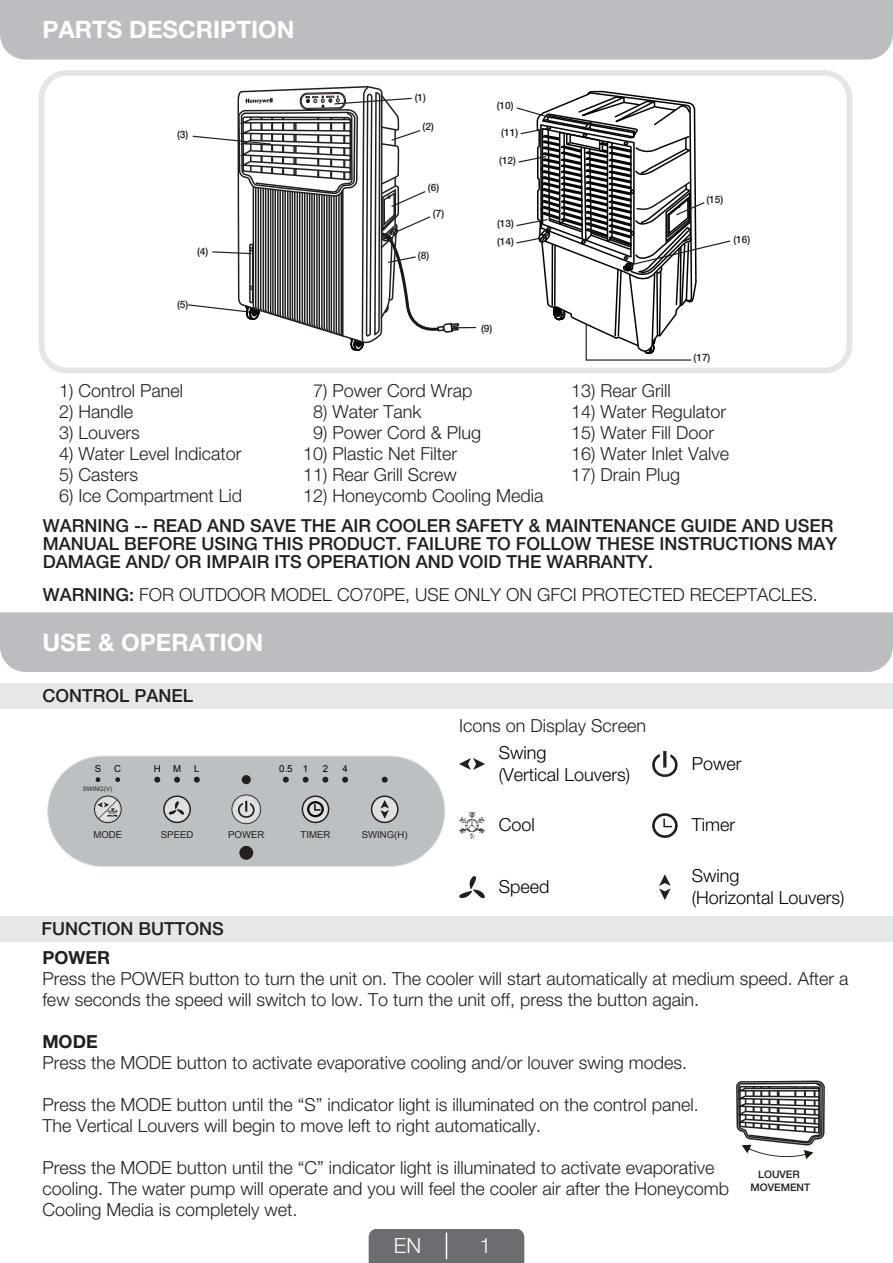
<style>
.page{position:relative;width:893px;height:1263px;background:#fff}
.page>*{position:absolute;margin:0;border:0;box-sizing:border-box;transform-origin:0 0}
.t1{font:700 24px "Helvetica Neue LT Std";color:#fff}
.t2{font:300 21px "Helvetica Neue LT Pro";color:#fff}
.t3{font:300 18px/21px "Helvetica Neue LT Pro";color:#231f20}
.t4{font:500 18px/18px "Helvetica Neue LT Pro";color:#231f20}
.t5{font:300 18px/21.6px "Helvetica Neue LT Pro";color:#000}
.t6{font:700 18px "Helvetica Neue LT Pro";color:#231f20}
.t7{font:500 10.5px/12.6px "Helvetica Neue LT Pro";color:#231f20;text-align:center}
.t8{font:500 10.2px "Helvetica Neue LT Pro";color:#231f20}
.t9{font:9.6px "Arial";color:#231f20}
.t10{font:9.6px "Arial";color:#030303}
.t11{font:6.3px "Arial";color:#231f20}
.s1{font-weight:500}
</style>
<div class="page">
<div style="left:0;top:0;width:893px;height:60px;background:#bcbdc0"></div>
<div style="left:39px;top:70px;width:813px;height:303px;border:6px solid #e5e5e4;border-radius:26px"></div>
<svg style="left:515px;top:93px;width:217px;height:279px"></svg>
<div style="left:0;top:612px;width:893px;height:60px;background:#bcbdc0"></div>
<div style="left:0;top:683px;width:893px;height:26px;background:#e6e7e9"></div>
<div style="left:0;top:916px;width:893px;height:25px;background:#e6e7e9"></div>
<svg style="left:659px;top:874px;width:12px;height:26px"></svg>
<svg style="left:652px;top:813px;width:26px;height:25px"></svg>
<svg style="left:652px;top:751px;width:26px;height:26px"></svg>
<svg style="left:47px;top:0;width:438px;height:942px"></svg>
<svg style="left:736px;top:1080px;width:89px;height:79px"></svg>
<div style="left:369px;top:1229px;width:155px;height:34px;background:#6c6d70"></div>
<h1 class="t1" style="left:43px;top:15px;width:254px">PARTS DESCRIPTION</h1>
<p class="t8" style="left:177px;top:128px;width:13px">(3)</p>
<p class="t8" style="left:415px;top:91px;width:13px">(1)</p>
<p class="t8" style="left:423px;top:120px;width:13px">(2)</p>
<p class="t8" style="left:497px;top:99px;width:18px">(10)</p>
<p class="t8" style="left:501px;top:126px;width:18px">(11)</p>
<p class="t8" style="left:499px;top:154px;width:18px">(12)</p>
<p class="t8" style="left:428px;top:182px;width:13px">(6)</p>
<p class="t8" style="left:433px;top:207px;width:13px">(7)</p>
<p class="t8" style="left:497px;top:218px;width:18px">(13)</p>
<p class="t8" style="left:706px;top:193px;width:18px">(15)</p>
<p class="t8" style="left:197px;top:245px;width:13px">(4)</p>
<p class="t8" style="left:418px;top:249px;width:13px">(8)</p>
<p class="t8" style="left:497px;top:235px;width:18px">(14)</p>
<p class="t8" style="left:733px;top:234px;width:18px">(16)</p>
<p class="t8" style="left:177px;top:298px;width:13px">(5)</p>
<p class="t8" style="left:481px;top:322px;width:13px">(9)</p>
<p class="t8" style="left:694px;top:351px;width:18px">(17)</p>
<p class="t3" style="left:59px;top:380px;width:126px">1) Control Panel</p>
<p class="t3" style="left:59px;top:401px;width:76px">2) Handle</p>
<p class="t3" style="left:59px;top:422px;width:82px">3) Louvers</p>
<p class="t3" style="left:59px;top:443px;width:184px">4) Water Level Indicator</p>
<p class="t3" style="left:59px;top:464px;width:81px">5) Casters</p>
<p class="t3" style="left:59px;top:485px;width:185px">6) Ice Compartment Lid</p>
<p class="t3" style="left:313px;top:380px;width:161px">7) Power Cord Wrap</p>
<p class="t3" style="left:313px;top:401px;width:110px">8) Water Tank</p>
<p class="t3" style="left:313px;top:422px;width:170px">9) Power Cord &amp; Plug</p>
<p class="t3" style="left:303px;top:443px;width:156px">10) Plastic Net Filter</p>
<p class="t3" style="left:303px;top:464px;width:155px">11) Rear Grill Screw</p>
<p class="t3" style="left:303px;top:485px;width:242px">12) Honeycomb Cooling Media</p>
<p class="t3" style="left:571px;top:380px;width:101px">13) Rear Grill</p>
<p class="t3" style="left:571px;top:401px;width:157px">14) Water Regulator</p>
<p class="t3" style="left:571px;top:422px;width:145px">15) Water Fill Door</p>
<p class="t3" style="left:571px;top:443px;width:160px">16) Water Inlet Valve</p>
<p class="t3" style="left:571px;top:464px;width:111px">17) Drain Plug</p>
<p class="t4" style="left:43px;top:517px;width:796px">WARNING -- READ AND SAVE THE AIR COOLER SAFETY &amp; MAINTENANCE GUIDE AND USER<br>MANUAL BEFORE USING THIS PRODUCT. FAILURE TO FOLLOW THESE INSTRUCTIONS MAY<br>DAMAGE AND/ OR IMPAIR ITS OPERATION AND VOID THE WARRANTY.</p>
<p class="t3" style="left:43px;top:584px;width:776px"><span class="s1">WARNING:</span> FOR OUTDOOR MODEL CO70PE, USE ONLY ON GFCI PROTECTED RECEPTACLES.</p>
<h1 class="t1" style="left:43px;top:627px;width:222px">USE &amp; OPERATION</h1>
<p class="t4" style="left:43px;top:686px;width:152px">CONTROL PANEL</p>
<p class="t10" style="left:95px;top:762px;width:8px">S</p>
<p class="t10" style="left:114px;top:762px;width:8px">C</p>
<p class="t10" style="left:154px;top:762px;width:8px">H</p>
<p class="t10" style="left:173px;top:762px;width:10px">M</p>
<p class="t10" style="left:194px;top:762px;width:7px">L</p>
<p class="t10" style="left:279px;top:762px;width:31px">0.5 1</p>
<p class="t10" style="left:323px;top:762px;width:7px">2</p>
<p class="t10" style="left:342px;top:762px;width:7px">4</p>
<p class="t11" style="left:83px;top:785px;width:31px">SWING(V)</p>
<p class="t9" style="left:93px;top:829px;width:30px">MODE</p>
<p class="t9" style="left:161px;top:829px;width:34px">SPEED</p>
<p class="t9" style="left:228px;top:829px;width:38px">POWER</p>
<p class="t9" style="left:301px;top:829px;width:31px">TIMER</p>
<p class="t9" style="left:362px;top:829px;width:47px">SWING(H)</p>
<p class="t3" style="left:459px;top:715px;width:188px">Icons on Display Screen</p>
<p class="t5" style="left:499px;top:741px;width:133px">Swing<br>(Vertical Louvers)</p>
<p class="t5" style="left:499px;top:814px;width:38px">Cool</p>
<p class="t5" style="left:499px;top:875px;width:52px">Speed</p>
<p class="t5" style="left:692px;top:752px;width:51px">Power</p>
<p class="t5" style="left:692px;top:814px;width:45px">Timer</p>
<p class="t5" style="left:692px;top:864px;width:154px">Swing<br>(Horizontal Louvers)</p>
<p class="t4" style="left:41px;top:919px;width:184px">FUNCTION BUTTONS</p>
<p class="t6" style="left:42px;top:947px;width:69px">POWER</p>
<p class="t3" style="left:42px;top:968px;width:808px">Press the POWER button to turn the unit on. The cooler will start automatically at medium speed. After a few seconds the speed will switch to low. To turn the unit off, press the button again.</p>
<p class="t6" style="left:42px;top:1031px;width:57px">MODE</p>
<p class="t3" style="left:42px;top:1052px;width:646px">Press the MODE button to activate evaporative cooling and/or louver swing modes.</p>
<p class="t3" style="left:42px;top:1094px;width:658px">Press the MODE button until the “S” indicator light is illuminated on the control panel.<br>The Vertical Louvers will begin to move left to right automatically.</p>
<p class="t3" style="left:42px;top:1157px;width:688px">Press the MODE button until the “C” indicator light is illuminated to activate evaporative cooling. The water pump will operate and you will feel the cooler air after the Honeycomb<br>Cooling Media is completely wet.</p>
<p class="t7" style="left:751px;top:1168px;width:61px">LOUVER<br>MOVEMENT</p>
<p class="t2" style="left:394px;top:1232px;width:29px">EN</p>
<p class="t2" style="left:480px;top:1232px;width:13px">1</p>
</div>
